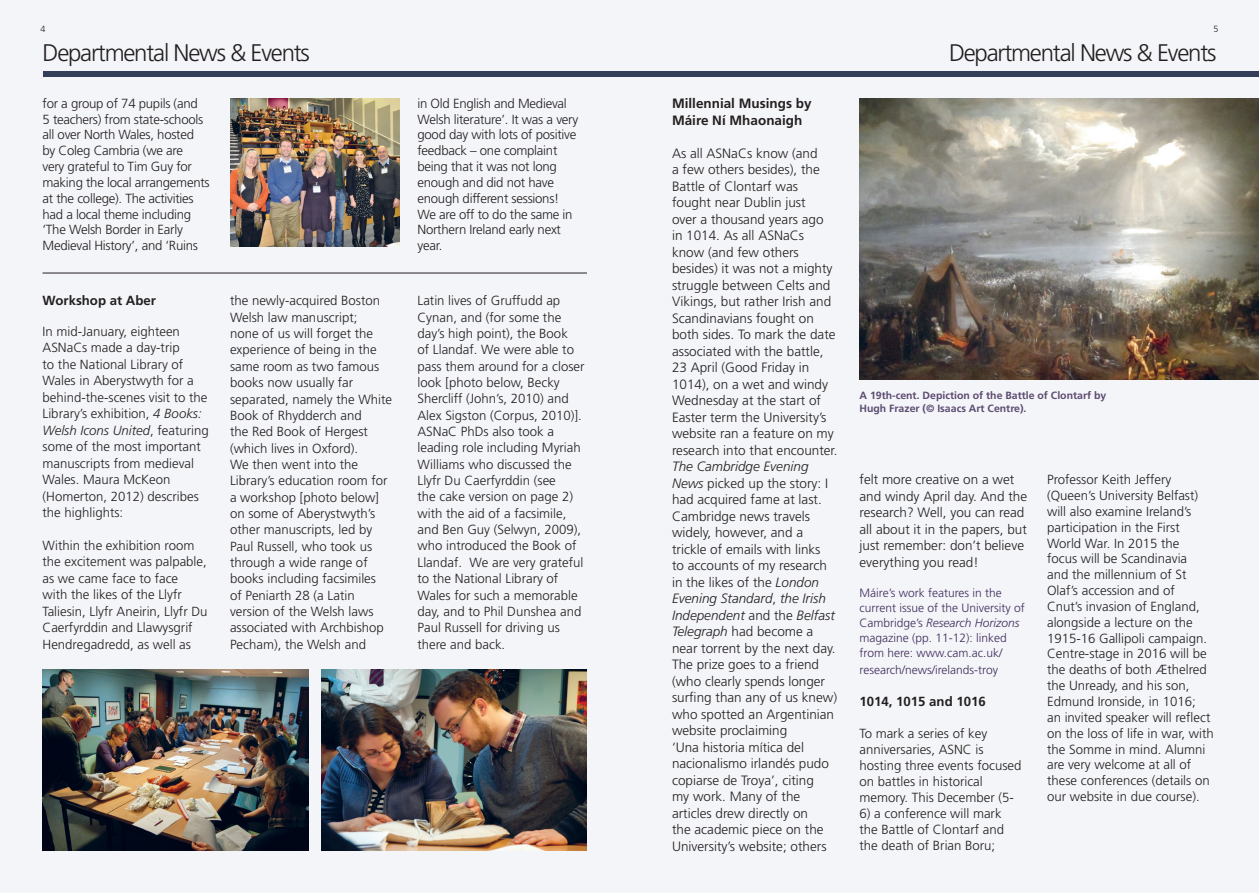
<style>
.page{position:relative;width:1259px;height:893px;background:#f4f5f8}
.page>*{position:absolute;margin:0;border:0;box-sizing:border-box;transform-origin:0 0}
.t1{font:300 24px "Frutiger LT Std";letter-spacing:-.05em;color:#231f20}
.t2{font:300 13.5px/16.5px "Frutiger LT Std";color:#231f20}
.t3{font:700 13.5px/16.5px "Frutiger LT Std";color:#231f20}
.t4{font:300 13.2px/16.4px "Frutiger LT Std";color:#231f20}
.t5{font:300 13.2px/15.9px "Frutiger LT Std";letter-spacing:-.02em;color:#231f20}
.t6{font:700 13.2px "Frutiger LT Std";color:#231f20}
.t7{font:300 12px/15.5px "Frutiger LT Std";color:#402c5d}
.t8{font:700 10.5px/12.6px "Frutiger LT Std";color:#5c4a71}
.t9{font:300 9px "Frutiger LT Std";color:#231f20}
.s1{font-style:italic}
</style>
<div class="page">
<div style="left:43px;top:71px;width:586px;height:6px;background:#343f5a"></div>
<img style="left:859px;top:98px;width:400px;height:282px">
<div style="left:629px;top:71px;width:630px;height:6px;background:#343f5a"></div>
<img style="left:321px;top:669px;width:266px;height:181px">
<img style="left:43px;top:669px;width:265px;height:181px">
<img style="left:230px;top:98px;width:169px;height:148px">
<hr style="left:43px;top:273px;width:544px;height:1px;background:#231f20">
<p class="t9" style="left:40px;top:24px;width:7px">4</p>
<p class="t9" style="left:1213px;top:24px;width:7px">5</p>
<h1 class="t1" style="left:949px;top:39px;width:269px">Departmental News &amp; Events</h1>
<h1 class="t1" style="left:43px;top:39px;width:269px">Departmental News &amp; Events</h1>
<p class="t5" style="left:43px;top:95px;width:169px">for a group of 74 pupils (and<br>5 teachers) from state-schools all over North Wales, hosted by Coleg Cambria (we are<br>very grateful to Tim Guy for making the local arrangements at the college). The activities had a local theme including ‘The Welsh Border in Early<br>Medieval History’, and ‘Ruins</p>
<p class="t5" style="left:417px;top:95px;width:162px">in Old English and Medieval<br>Welsh literature’. It was a very good day with lots of positive feedback – one complaint being that it was not long enough and did not have enough different sessions!<br>We are off to do the same in<br>Northern Ireland early next year.</p>
<p class="t6" style="left:43px;top:293px;width:115px">Workshop at Aber</p>
<p class="t4" style="left:43px;top:323px;width:168px">In mid-January, eighteen<br>ASNaCs made a day-trip<br>to the National Library of<br>Wales in Aberystwyth for a behind-the-scenes visit to the<br>Library’s exhibition, <span class="s1">4 Books:<br>Welsh Icons United</span>, featuring some of the most important manuscripts from medieval<br>Wales. Maura McKeon (Homerton, 2012) describes the highlights:</p>
<p class="t4" style="left:43px;top:537px;width:166px">Within the exhibition room the excitement was palpable, as we came face to face<br>with the likes of the Llyfr<br>Taliesin, Llyfr Aneirin, Llyfr Du<br>Caerfyrddin and Llawysgrif<br>Hendregadredd, as well as</p>
<p class="t4" style="left:230px;top:293px;width:164px">the newly-acquired Boston<br>Welsh law manuscript;<br>none of us will forget the experience of being in the same room as two famous books now usually far separated, namely the White<br>Book of Rhydderch and<br>the Red Book of Hergest (which lives in Oxford).<br>We then went into the<br>Library’s education room for a workshop [photo below] on some of Aberystwyth’s other manuscripts, led by<br>Paul Russell, who took us through a wide range of books including facsimiles<br>of Peniarth 28 (a Latin version of the Welsh laws associated with Archbishop<br>Pecham), the Welsh and</p>
<p class="t4" style="left:417px;top:293px;width:168px">Latin lives of Gruffudd ap<br>Cynan, and (for some the day’s high point), the Book<br>of Llandaf. We were able to pass them around for a closer look [photo below, Becky<br>Shercliff (John’s, 2010) and<br>Alex Sigston (Corpus, 2010)].<br>ASNaC PhDs also took a leading role including Myriah<br>Williams who discussed the<br>Llyfr Du Caerfyrddin (see<br>the cake version on page 2) with the aid of a facsimile, and Ben Guy (Selwyn, 2009), who introduced the Book of<br>Llandaf. We are very grateful to the National Library of<br>Wales for such a memorable day, and to Phil Dunshea and<br>Paul Russell for driving us there and back.</p>
<p class="t3" style="left:672px;top:95px;width:141px">Millennial Musings by<br>Máire Ní Mhaonaigh</p>
<p class="t2" style="left:672px;top:145px;width:167px">As all ASNaCs know (and<br>a few others besides), the<br>Battle of Clontarf was fought near Dublin just<br>over a thousand years ago<br>in 1014. As all ASNaCs know (and few others besides) it was not a mighty struggle between Celts and<br>Vikings, but rather Irish and<br>Scandinavians fought on both sides. To mark the date associated with the battle,<br>23 April (Good Friday in<br>1014), on a wet and windy<br>Wednesday at the start of<br>Easter term the University’s website ran a feature on my research into that encounter.</p>
<p class="t2" style="left:672px;top:458px;width:167px"><span class="s1">The Cambridge Evening<br>News</span> picked up the story: I had acquired fame at last.<br>Cambridge news travels widely, however, and a trickle of emails with links<br>to accounts of my research in the likes of the <span class="s1">London<br>Evening Standard</span>, <span class="s1">the Irish<br>Independent</span> and the <span class="s1">Belfast<br>Telegraph</span> had become a near torrent by the next day.<br>The prize goes to a friend (who clearly spends longer surfing than any of us knew) who spotted an Argentinian website proclaiming<br>‘Una historia mítica del nacionalismo irlandés pudo copiarse de Troya’, citing<br>my work. Many of the articles drew directly on<br>the academic piece on the<br>University’s website; others</p>
<p class="t8" style="left:859px;top:389px;width:248px">A 19th-cent. Depiction of the Battle of Clontarf by<br>Hugh Frazer (© Isaacs Art Centre).</p>
<p class="t2" style="left:859px;top:472px;width:169px">felt more creative on a wet and windy April day. And the research? Well, you can read all about it in the papers, but just remember: don’t believe everything you read!</p>
<p class="t7" style="left:859px;top:585px;width:167px">Máire’s work features in the current issue of the University of<br>Cambridge’s <span class="s1">Research Horizons </span>magazine (pp. 11-12): linked from here: www.cam.ac.uk/ research/news/irelands-troy</p>
<p class="t6" style="left:859px;top:693px;width:128px">1014, 1015 and 1016</p>
<p class="t4" style="left:859px;top:725px;width:163px">To mark a series of key anniversaries, ASNC is hosting three events focused on battles in historical memory. This December (5-</p>
<p class="t4" style="left:859px;top:806px;width:146px">6) a conference will mark the Battle of Clontarf and the death of Brian Boru;</p>
<p class="t4" style="left:1047px;top:472px;width:168px;line-height:15.9px">Professor Keith Jeffery (Queen’s University Belfast) will also examine Ireland’s participation in the First<br>World War. In 2015 the<br>focus will be Scandinavia<br>and the millennium of St<br>Olaf’s accession and of<br>Cnut’s invasion of England, alongside a lecture on the<br>1915-16 Gallipoli campaign.<br>Centre-stage in 2016 will be the deaths of both Æthelred the Unready, and his son,<br>Edmund Ironside, in 1016;<br>an invited speaker will reflect on the loss of life in war, with the Somme in mind. Alumni are very welcome at all of these conferences (details on our website in due course).</p>
</div>
